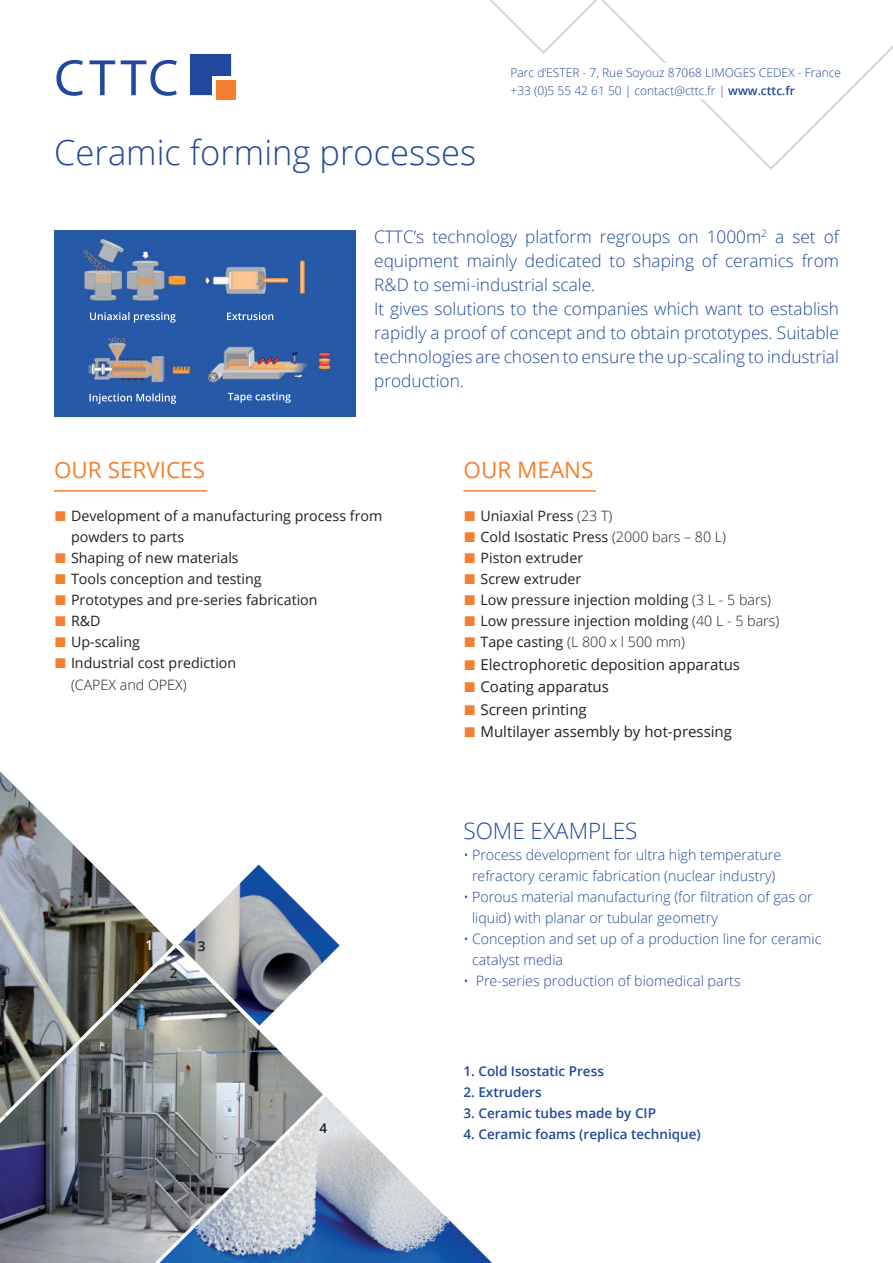
<style>
.page{position:relative;width:893px;height:1263px;background:#fff}
.page>*{position:absolute;margin:0;border:0;box-sizing:border-box;transform-origin:0 0}
.t1{font:300 34.5px "Open Sans";color:#20489c}
.t2{font:22.5px "Open Sans";color:#f47f32}
.t3{font:300 22.5px "Open Sans";color:#20489c}
.t4{font:300 17.25px/24px "Open Sans";color:#20489c}
.t5{font:15px "Open Sans";color:#231f20}
.t6{font:14.25px/21px "Open Sans";color:#231f20}
.t7{font:300 14.25px/21px "Open Sans";color:#20489c}
.t8{font:300 14.25px "Open Sans";color:#231f20}
.t9{font:600 13.5px "Open Sans";color:#20489c}
.t10{font:600 13.5px "Open Sans";color:#231f20}
.t11{font:600 13.5px "Open Sans";color:#fff}
.t12{font:300 12px/18px "Open Sans";color:#20489c}
.s1{font-weight:600}
.s2{font-family:"Arial";font-size:21px;color:#f47f32}
.s3{font-weight:300}
.s4{font-family:"Arial";font-weight:400;font-size:21px;color:#f47f32}
.s5{font-weight:400}
</style>
<div class="page">
<svg style="left:56px;top:60px;width:27px;height:36px"></svg>
<svg style="left:89px;top:60px;width:26px;height:35px"></svg>
<svg style="left:121px;top:60px;width:56px;height:36px"></svg>
<svg style="left:190px;top:54px;width:41px;height:41px"></svg>
<div style="left:216px;top:80px;width:19px;height:19px;background:#f47f32"></div>
<svg style="left:656px;top:45px;width:237px;height:125px"></svg>
<svg style="left:490px;top:0;width:298px;height:55px"></svg>
<svg style="left:656px;top:63px;width:57px;height:37px"></svg>
<img style="left:178px;top:864px;width:162px;height:98px">
<img style="left:0;top:947px;width:323px;height:316px">
<img style="left:159px;top:1096px;width:333px;height:167px">
<hr style="left:54px;top:490px;width:153px;height:2px;background:#f47f32">
<hr style="left:463px;top:490px;width:133px;height:2px;background:#f47f32">
<img style="left:54px;top:230px;width:301px;height:186px">
<svg style="left:90px;top:312px;width:86px;height:11px"></svg>
<svg style="left:90px;top:393px;width:86px;height:11px"></svg>
<svg style="left:228px;top:392px;width:63px;height:11px"></svg>
<svg style="left:227px;top:312px;width:46px;height:8px"></svg>
<img style="left:0;top:771px;width:173px;height:347px">
<h1 class="t1" style="left:54px;top:128px;width:423px">Ceramic forming processes</h1>
<p class="t12" style="left:510px;top:63px;width:332px">Parc d’ESTER - 7, Rue Soyouz 87068 LIMOGES CEDEX - France +33 (0)5 55 42 61 50 | contact@cttc.fr | <span class="s1">www.cttc.fr</span></p>
<p class="t4" style="left:374px;top:224px;width:466px">CTTC’s technology platform regroups on 1000m<sup>2</sup> a set of equipment mainly dedicated to shaping of ceramics from R&amp;D to semi-industrial scale.<br>It gives solutions to the companies which want to establish rapidly a proof of concept and to obtain prototypes. Suitable technologies are chosen to ensure the up-scaling to industrial production.</p>
<h2 class="t2" style="left:54px;top:454px;width:153px">OUR SERVICES</h2>
<p class="t6" style="left:71px;top:505px;width:313px;text-indent:-17px"><span class="s2">■</span> Development of a manufacturing process from powders to parts</p>
<p class="t6" style="left:54px;top:547px;width:186px"><span class="s2">■</span> Shaping of new materials</p>
<p class="t6" style="left:54px;top:568px;width:209px"><span class="s2">■</span> Tools conception and testing</p>
<p class="t6" style="left:54px;top:589px;width:265px"><span class="s2">■</span> Prototypes and pre-series fabrication</p>
<p class="t6" style="left:54px;top:610px;width:48px"><span class="s2">■</span> R&amp;D</p>
<p class="t6" style="left:54px;top:631px;width:87px"><span class="s2">■</span> Up-scaling</p>
<p class="t6" style="left:71px;top:652px;width:167px;line-height:21.6px;text-indent:-17px"><span class="s2">■</span> Industrial cost prediction <span class="s3">(CAPEX and OPEX)</span></p>
<p class="t11" style="left:145px;top:936px;width:9px">1</p>
<p class="t10" style="left:170px;top:963px;width:9px">2</p>
<p class="t10" style="left:198px;top:936px;width:9px">3</p>
<p class="t10" style="left:320px;top:1119px;width:9px">4</p>
<h2 class="t2" style="left:463px;top:454px;width:132px">OUR MEANS</h2>
<p class="t6" style="left:463px;top:505px;width:150px"><span class="s2">■</span> Uniaxial Press <span class="s3">(23 T)</span></p>
<p class="t6" style="left:463px;top:526px;width:264px"><span class="s2">■</span> Cold Isostatic Press <span class="s3">(2000 bars – 80 L)</span></p>
<p class="t6" style="left:463px;top:547px;width:121px"><span class="s2">■</span> Piston extruder</p>
<p class="t6" style="left:463px;top:568px;width:119px"><span class="s2">■</span> Screw extruder</p>
<p class="t6" style="left:463px;top:589px;width:309px"><span class="s2">■</span> Low pressure injection molding <span class="s3">(3 L - 5 bars)</span></p>
<p class="t6" style="left:463px;top:610px;width:317px"><span class="s2">■</span> Low pressure injection molding <span class="s3">(40 L - 5 bars)</span></p>
<p class="t8" style="left:463px;top:632px;width:223px"><span class="s4">■</span> <span class="s5">Tape casting</span> (L 800 x l 500 mm)</p>
<p class="t5" style="left:463px;top:654px;width:278px"><span class="s2">■</span> Electrophoretic deposition apparatus</p>
<p class="t5" style="left:463px;top:676px;width:147px"><span class="s2">■</span> Coating apparatus</p>
<p class="t5" style="left:463px;top:699px;width:125px"><span class="s2">■</span> Screen printing</p>
<p class="t5" style="left:463px;top:721px;width:270px"><span class="s2">■</span> Multilayer assembly by hot-pressing</p>
<h2 class="t3" style="left:463px;top:816px;width:175px">SOME EXAMPLES</h2>
<p class="t7" style="left:463px;top:844px;width:319px;text-align:center">• Process development for ultra high temperature refractory ceramic fabrication (nuclear industry)</p>
<p class="t7" style="left:472px;top:886px;width:342px;text-indent:-9px">• Porous material manufacturing (for filtration of gas or liquid) with planar or tubular geometry</p>
<p class="t7" style="left:472px;top:928px;width:351px;text-indent:-9px">• Conception and set up of a production line for ceramic catalyst media</p>
<p class="t7" style="left:463px;top:970px;width:279px">• Pre-series production of biomedical parts</p>
<p class="t9" style="left:463px;top:1061px;width:142px">1. Cold Isostatic Press</p>
<p class="t9" style="left:463px;top:1082px;width:80px">2. Extruders</p>
<p class="t9" style="left:463px;top:1103px;width:194px">3. Ceramic tubes made by CIP</p>
<p class="t9" style="left:463px;top:1124px;width:239px">4. Ceramic foams (replica technique)</p>
</div>
